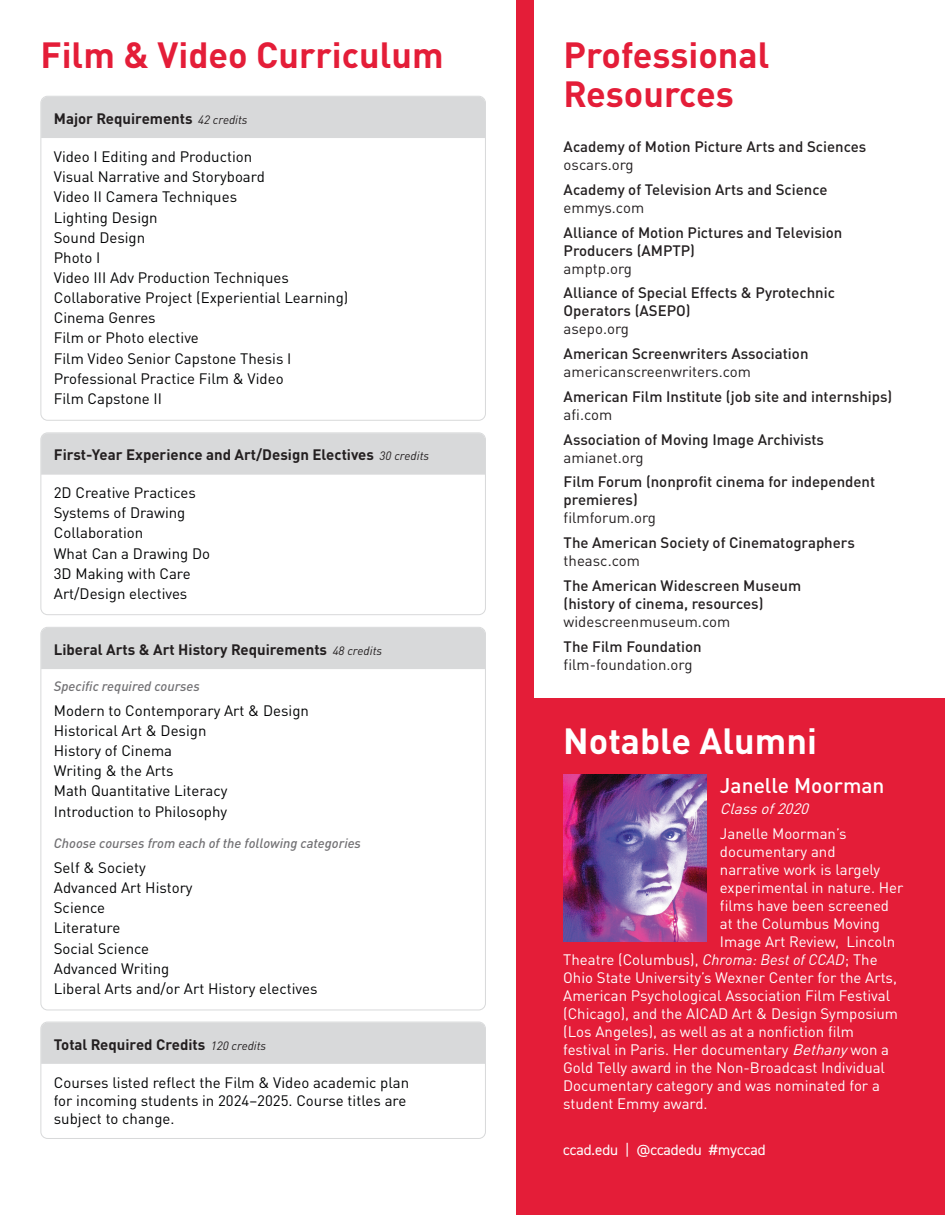
<style>
.page{position:relative;width:945px;height:1215px;background:#fff}
.page>*{position:absolute;margin:0;border:0;box-sizing:border-box;transform-origin:0 0}
.t1{font:700 36px/39px "DINOT";color:#e41d38}
.t2{font:700 36px "DINOT";color:#fff}
.t3{font:500 21px "DINOT";color:#fff}
.t4{font:15px/18px "DINOT";color:#020304}
.t5{font:500 15px/18px "DINOT";color:#231f20}
.t6{font:15px "DINOT";color:#fff}
.t7{font:700 15px "DINOT";color:#231f20}
.t8{font:15px/18px "DINOT";color:#231f20}
.t9{font:15px "DIN2014";color:#fff}
.t10{font:italic 15px "DINOT";color:#fff}
.t11{font:italic 500 13.5px "DINOT";color:#727174}
.s1{font-weight:400;font-style:italic;font-size:12px}
.s2{font-weight:400}
.s3{font-weight:500}
.s4{font-style:italic}
</style>
<div class="page">
<div style="left:42px;top:97px;width:443px;height:41px;background:#d8d9da"></div>
<div style="left:41px;top:433px;width:444px;height:42px;background:#d8d9da"></div>
<div style="left:42px;top:1022px;width:443px;height:42px;background:#d8d9da"></div>
<div style="left:42px;top:628px;width:443px;height:41px;background:#d8d9da"></div>
<div style="left:40px;top:96px;width:446px;height:325px;border:1px solid #d8d9da;border-radius:7px"></div>
<div style="left:40px;top:433px;width:446px;height:182px;border:1px solid #d8d9da;border-radius:7px"></div>
<div style="left:40px;top:1022px;width:446px;height:117px;border:1px solid #d8d9da;border-radius:7px"></div>
<div style="left:516px;top:0;width:429px;height:1215px;background:#e41d38"></div>
<div style="left:535px;top:0;width:410px;height:697px;background:#fff"></div>
<img style="left:564px;top:775px;width:142px;height:167px">
<p class="t1" style="left:40px;top:34px;width:405px">Film &amp; Video Curriculum</p>
<p class="t7" style="left:54px;top:109px;width:195px">Major Requirements <span class="s1">42 credits</span></p>
<p class="t4" style="left:54px;top:147px;width:200px">Video I Editing and Production</p>
<p class="t4" style="left:54px;top:168px;width:213px">Visual Narrative and Storyboard</p>
<p class="t4" style="left:54px;top:188px;width:185px">Video II Camera Techniques</p>
<p class="t4" style="left:54px;top:208px;width:105px">Lighting Design</p>
<p class="t4" style="left:54px;top:228px;width:93px">Sound Design</p>
<p class="t4" style="left:54px;top:248px;width:48px">Photo I</p>
<p class="t4" style="left:54px;top:268px;width:237px">Video III Adv Production Techniques</p>
<p class="t4" style="left:54px;top:289px;width:296px">Collaborative Project (Experiential Learning)</p>
<p class="t4" style="left:54px;top:309px;width:103px">Cinema Genres</p>
<p class="t4" style="left:54px;top:329px;width:147px">Film or Photo elective</p>
<p class="t4" style="left:54px;top:349px;width:239px">Film Video Senior Capstone Thesis I</p>
<p class="t4" style="left:54px;top:369px;width:231px">Professional Practice Film &amp; Video</p>
<p class="t4" style="left:54px;top:389px;width:110px">Film Capstone II</p>
<p class="t7" style="left:54px;top:445px;width:377px">First-Year Experience and Art/Design Electives <span class="s1">30 credits</span></p>
<p class="t4" style="left:54px;top:483px;width:144px">2D Creative Practices</p>
<p class="t4" style="left:54px;top:504px;width:133px">Systems of Drawing</p>
<p class="t4" style="left:54px;top:524px;width:91px">Collaboration</p>
<p class="t4" style="left:54px;top:544px;width:158px">What Can a Drawing Do</p>
<p class="t4" style="left:54px;top:564px;width:138px">3D Making with Care</p>
<p class="t4" style="left:54px;top:584px;width:135px">Art/Design electives</p>
<p class="t7" style="left:54px;top:639px;width:330px">Liberal Arts &amp; Art History Requirements <span class="s1">48 credits</span></p>
<p class="t11" style="left:54px;top:678px;width:147px">Specific required courses</p>
<p class="t4" style="left:54px;top:701px;width:257px">Modern to Contemporary Art &amp; Design</p>
<p class="t4" style="left:54px;top:721px;width:154px">Historical Art &amp; Design</p>
<p class="t4" style="left:54px;top:741px;width:120px">History of Cinema</p>
<p class="t4" style="left:54px;top:762px;width:121px">Writing &amp; the Arts</p>
<p class="t4" style="left:54px;top:782px;width:175px">Math Quantitative Literacy</p>
<p class="t4" style="left:54px;top:802px;width:175px">Introduction to Philosophy</p>
<p class="t11" style="left:54px;top:835px;width:309px">Choose courses from each of the following categories</p>
<p class="t4" style="left:54px;top:858px;width:93px">Self &amp; Society</p>
<p class="t4" style="left:54px;top:878px;width:140px">Advanced Art History</p>
<p class="t4" style="left:54px;top:899px;width:53px">Science</p>
<p class="t4" style="left:54px;top:919px;width:68px">Literature</p>
<p class="t4" style="left:54px;top:939px;width:97px">Social Science</p>
<p class="t4" style="left:54px;top:959px;width:117px">Advanced Writing</p>
<p class="t4" style="left:54px;top:979px;width:265px">Liberal Arts and/or Art History electives</p>
<p class="t7" style="left:54px;top:1034px;width:214px">Total Required Credits <span class="s1">120 credits</span></p>
<p class="t4" style="left:54px;top:1073px;width:357px">Courses listed reflect the Film &amp; Video academic plan for incoming students in 2024–2025. Course titles are subject to change.</p>
<p class="t1" style="left:564px;top:34px;width:207px">Professional<br>Resources</p>
<p class="t5" style="left:564px;top:137px;width:304px">Academy of Motion Picture Arts and Sciences</p>
<p class="t8" style="left:564px;top:155px;width:72px">oscars.org</p>
<p class="t5" style="left:564px;top:180px;width:265px">Academy of Television Arts and Science <span class="s2">emmys.com</span></p>
<p class="t5" style="left:564px;top:223px;width:280px">Alliance of Motion Pictures and Television<br>Producers (AMPTP)<br><span class="s2">amptp.org</span></p>
<p class="t5" style="left:564px;top:283px;width:273px">Alliance of Special Effects &amp; Pyrotechnic<br>Operators (ASEPO)<br><span class="s2">asepo.org</span></p>
<p class="t5" style="left:564px;top:344px;width:246px">American Screenwriters Association <span class="s2">americanscreenwriters.com</span></p>
<p class="t5" style="left:564px;top:387px;width:330px">American Film Institute (job site and internships) <span class="s2">afi.com</span></p>
<p class="t5" style="left:564px;top:430px;width:262px">Association of Moving Image Archivists <span class="s2">amianet.org</span></p>
<p class="t5" style="left:564px;top:472px;width:313px">Film Forum (nonprofit cinema for independent premieres)<br><span class="s2">filmforum.org</span></p>
<p class="t5" style="left:564px;top:533px;width:293px">The American Society of Cinematographers <span class="s2">theasc.com</span></p>
<p class="t5" style="left:564px;top:576px;width:239px">The American Widescreen Museum (history of cinema, resources) <span class="s2">widescreenmuseum.com</span></p>
<p class="t8" style="left:564px;top:637px;width:140px"><span class="s3">The Film Foundation </span>film-foundation.org</p>
<p class="t2" style="left:563px;top:718px;width:255px">Notable Alumni</p>
<p class="t3" style="left:720px;top:772px;width:166px">Janelle Moorman</p>
<p class="t10" style="left:720px;top:800px;width:94px">Classof2020</p>
<p class="t6" style="left:720px;top:824px;width:128px">Janelle Moorman’s</p>
<p class="t6" style="left:720px;top:842px;width:117px">documentary and</p>
<p class="t6" style="left:720px;top:860px;width:162px">narrative work is largely</p>
<p class="t6" style="left:720px;top:878px;width:185px">experimental in nature. Her</p>
<p class="t6" style="left:720px;top:896px;width:171px">films have been screened</p>
<p class="t6" style="left:720px;top:914px;width:162px">at the Columbus Moving</p>
<p class="t6" style="left:720px;top:932px;width:177px">Image Art Review, Lincoln</p>
<p class="t6" style="left:563px;top:950px;width:316px">Theatre (Columbus), <span class="s4">Chroma: Best of CCAD</span>; The</p>
<p class="t6" style="left:563px;top:968px;width:335px">Ohio State University’s Wexner Center for the Arts,</p>
<p class="t6" style="left:563px;top:986px;width:328px">American Psychological Association Film Festival</p>
<p class="t6" style="left:563px;top:1004px;width:336px">(Chicago), and the AICAD Art &amp; Design Symposium</p>
<p class="t6" style="left:563px;top:1022px;width:292px">(Los Angeles), as well as at a nonfiction film</p>
<p class="t6" style="left:563px;top:1040px;width:327px">festival in Paris. Her documentary <span class="s4">Bethany</span>won a</p>
<p class="t6" style="left:563px;top:1058px;width:323px">Gold Telly award in the Non-Broadcast Individual</p>
<p class="t6" style="left:563px;top:1076px;width:318px">Documentary category and was nominated for a</p>
<p class="t6" style="left:563px;top:1094px;width:146px">student Emmy award.</p>
<p class="t9" style="left:563px;top:1140px;width:204px">ccad.edu | @ccadedu #myccad</p>
</div>
